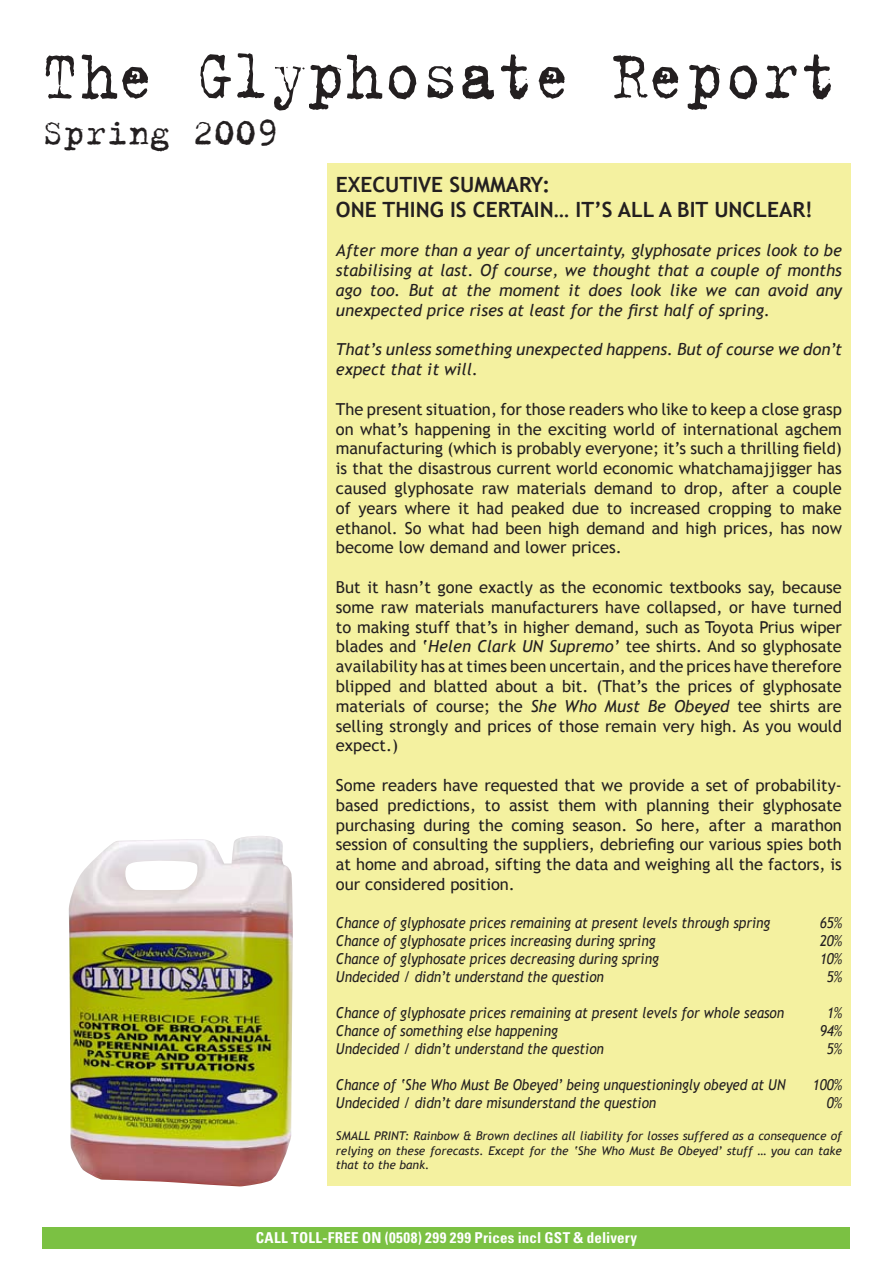
<style>
.page{position:relative;width:893px;height:1263px;background:#fff}
.page>*{position:absolute;margin:0;border:0;box-sizing:border-box;transform-origin:0 0}
.t1{font:76.5px "Trixie Text";color:#231f20;scale:.9 1}
.t2{font:39px "Trixie Text";color:#231f20}
.t3{font:700 21px/25.2px "Trebuchet MS";color:#231f20}
.t4{font:16.5px/19.8px "Trebuchet MS";color:#231f20;text-align:justify}
.t5{font:italic 16.5px/19.8px "Trebuchet MS";color:#231f20;text-align:justify}
.t6{font:italic 15px "Trebuchet MS";color:#231f20;scale:.9 1}
.t7{font:700 condensed 15px "Univers";letter-spacing:.015em;color:#fff}
.t8{font:italic 12px/14.4px "Trebuchet MS";color:#231f20;text-align:justify}
.s1{font-style:italic}
</style>
<div class="page">
<div style="left:43px;top:1227px;width:807px;height:22px;background:#7bc143"></div>
<div style="left:327px;top:163px;width:523px;height:1023px;background:#f4f1a0"></div>
<img style="left:68px;top:836px;width:225px;height:350px">
<h1 class="t1" style="left:43px;top:30px;width:885px">The Glyphosate Report</h1>
<h2 class="t2" style="left:43px;top:110px;width:237px">Spring 2009</h2>
<p class="t3" style="left:336px;top:171px;width:478px">EXECUTIVE SUMMARY:<br>ONE THING IS CERTAIN… IT’S ALL A BIT UNCLEAR!</p>
<p class="t5" style="left:336px;top:241px;width:507px">After more than a year of uncertainty, glyphosate prices look to be stabilising at last. Of course, we thought that a couple of months ago too. But at the moment it does look like we can avoid any unexpected price rises at least for the first half of spring.</p>
<p class="t5" style="left:336px;top:340px;width:507px">That’s unless something unexpected happens. But of course we don’t expect that it will.</p>
<p class="t4" style="left:336px;top:399px;width:508px">The present situation, for those readers who like to keep a close grasp on what’s happening in the exciting world of international agchem manufacturing (which is probably everyone; it’s such a thrilling field) is that the disastrous current world economic whatchamajjigger has caused glyphosate raw materials demand to drop, after a couple of years where it had peaked due to increased cropping to make ethanol. So what had been high demand and high prices, has now become low demand and lower prices.</p>
<p class="t4" style="left:336px;top:577px;width:507px">But it hasn’t gone exactly as the economic textbooks say, because some raw materials manufacturers have collapsed, or have turned to making stuff that’s in higher demand, such as Toyota Prius wiper blades and ‘<span class="s1">Helen Clark UN Supremo’</span> tee shirts. And so glyphosate availability has at times been uncertain, and the prices have therefore blipped and blatted about a bit. (That’s the prices of glyphosate materials of course; the <span class="s1">She Who Must Be Obeyed</span> tee shirts are selling strongly and prices of those remain very high. As you would expect.)</p>
<p class="t4" style="left:336px;top:775px;width:507px">Some readers have requested that we provide a set of probability&shy;based predictions, to assist them with planning their glyphosate purchasing during the coming season. So here, after a marathon session of consulting the suppliers, debriefing our various spies both at home and abroad, sifting the data and weighing all the factors, is our considered position.</p>
<p class="t6" style="left:336px;top:914px;width:484px">Chance of glyphosate prices remaining at present levels through spring</p>
<p class="t6" style="left:820px;top:914px;width:26px">65%</p>
<p class="t6" style="left:336px;top:932px;width:357px">Chance of glyphosate prices increasing during spring</p>
<p class="t6" style="left:820px;top:932px;width:26px">20%</p>
<p class="t6" style="left:336px;top:950px;width:360px">Chance of glyphosate prices decreasing during spring</p>
<p class="t6" style="left:820px;top:950px;width:26px">10%</p>
<p class="t6" style="left:336px;top:968px;width:299px">Undecided / didn’t understand the question</p>
<p class="t6" style="left:827px;top:968px;width:18px">5%</p>
<p class="t6" style="left:336px;top:1004px;width:500px">Chance of glyphosate prices remaining at present levels for whole season</p>
<p class="t6" style="left:827px;top:1004px;width:18px">1%</p>
<p class="t6" style="left:336px;top:1022px;width:248px">Chance of something else happening</p>
<p class="t6" style="left:820px;top:1022px;width:26px">94%</p>
<p class="t6" style="left:336px;top:1040px;width:299px">Undecided / didn’t understand the question</p>
<p class="t6" style="left:827px;top:1040px;width:18px">5%</p>
<p class="t6" style="left:336px;top:1076px;width:501px">Chance of ‘She Who Must Be Obeyed’ being unquestioningly obeyed at UN</p>
<p class="t6" style="left:813px;top:1076px;width:34px">100%</p>
<p class="t6" style="left:336px;top:1094px;width:357px">Undecided / didn’t dare misunderstand the question</p>
<p class="t6" style="left:827px;top:1094px;width:18px">0%</p>
<p class="t8" style="left:336px;top:1129px;width:507px">SMALL PRINT: Rainbow &amp; Brown declines all liability for losses suffered as a consequence of relying on these forecasts. Except for the ‘She Who Must Be Obeyed’ stuff … you can take that to the bank.</p>
<p class="t7" style="left:256px;top:1229px;width:383px">CALL TOLL-FREE ON (0508) 299 299 Prices incl GST &amp; delivery</p>
</div>
